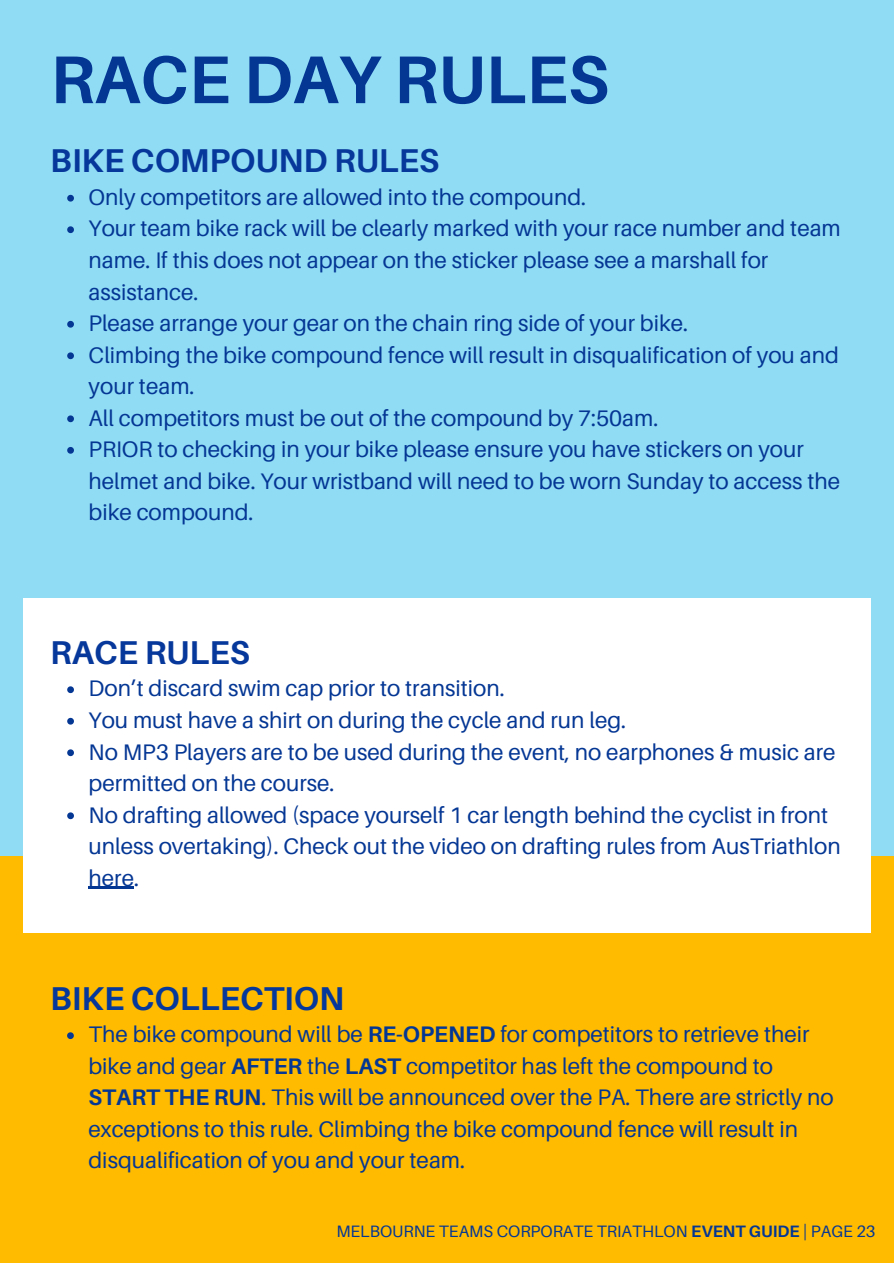
<style>
.page{position:relative;width:894px;height:1264px;background:#fff}
.page>*{position:absolute;margin:0;border:0;box-sizing:border-box;transform-origin:0 0}
.t1{font:700 67.5px "Aileron";color:#043694}
.t2{font:700 33px "Aileron";color:#06379a}
.t3{font:22.5px/31.5px "Aileron";color:#043694}
.t4{font:16.5px "Aileron";color:#043694}
.s1{font-weight:700}
</style>
<div class="page">
<div style="left:0;top:0;width:893px;height:922px;background:#90dcf5"></div>
<div style="left:0;top:856px;width:893px;height:406px;background:#fb0"></div>
<svg style="left:67px;top:195px;width:7px;height:6px"></svg>
<svg style="left:67px;top:226px;width:7px;height:7px"></svg>
<svg style="left:67px;top:321px;width:7px;height:6px"></svg>
<svg style="left:67px;top:352px;width:7px;height:7px"></svg>
<svg style="left:67px;top:415px;width:7px;height:7px"></svg>
<svg style="left:67px;top:447px;width:7px;height:6px"></svg>
<div style="left:23px;top:599px;width:847px;height:334px;background:#fff"></div>
<svg style="left:67px;top:686px;width:7px;height:7px"></svg>
<svg style="left:67px;top:718px;width:7px;height:6px"></svg>
<svg style="left:67px;top:749px;width:7px;height:7px"></svg>
<svg style="left:67px;top:812px;width:7px;height:7px"></svg>
<hr style="left:89px;top:886px;width:45px;height:3px;background:#043694">
<svg style="left:67px;top:1032px;width:7px;height:7px"></svg>
<p class="t1" style="left:50px;top:38px;width:560px">RACE DAY RULES</p>
<h2 class="t2" style="left:50px;top:140px;width:390px">BIKE COMPOUND RULES</h2>
<p class="t3" style="left:89px;top:181px;width:499px">Only competitors are allowed into the compound.</p>
<p class="t3" style="left:89px;top:212px;width:753px">Your team bike rack will be clearly marked with your race number and team name. If this does not appear on the sticker please see a marshall for assistance.</p>
<p class="t3" style="left:89px;top:307px;width:601px">Please arrange your gear on the chain ring side of your bike.</p>
<p class="t3" style="left:89px;top:338px;width:751px">Climbing the bike compound fence will result in disqualification of you and your team.</p>
<p class="t3" style="left:89px;top:401px;width:571px">All competitors must be out of the compound by 7:50am.</p>
<h2 class="t3" style="left:89px;top:433px;width:752px">PRIOR to checking in your bike please ensure you have stickers on your helmet and bike. Your wristband will need to be worn Sunday to access the bike compound.</h2>
<h2 class="t2" style="left:50px;top:631px;width:201px">RACE RULES</h2>
<p class="t3" style="left:89px;top:672px;width:417px">Don’t discard swim cap prior to transition.</p>
<p class="t3" style="left:89px;top:704px;width:539px">You must have a shirt on during the cycle and run leg.</p>
<p class="t3" style="left:89px;top:735px;width:748px">No MP3 Players are to be used during the event, no earphones &amp; music are permitted on the course.</p>
<p class="t3" style="left:89px;top:798px;width:753px">No drafting allowed (space yourself 1 car length behind the cyclist in front unless overtaking). Check out the video on drafting rules from AusTriathlon here.</p>
<p class="t2" style="left:50px;top:977px;width:295px">BIKE COLLECTION</p>
<p class="t3" style="left:88px;top:1018px;width:746px">The bike compound will be <span class="s1">RE-OPENED</span> for competitors to retrieve their bike and gear <span class="s1">AFTER</span> the <span class="s1">LAST</span> competitor has left the compound to <span class="s1">START THE RUN</span>. This will be announced over the PA. There are strictly no exceptions to this rule. Climbing the bike compound fence will result in disqualification of you and your team.</p>
<h1 class="t4" style="left:336px;top:1221px;width:540px">MELBOURNE TEAMS CORPORATE TRIATHLON <span class="s1">EVENT GUIDE</span> | PAGE 23</h1>
</div>
